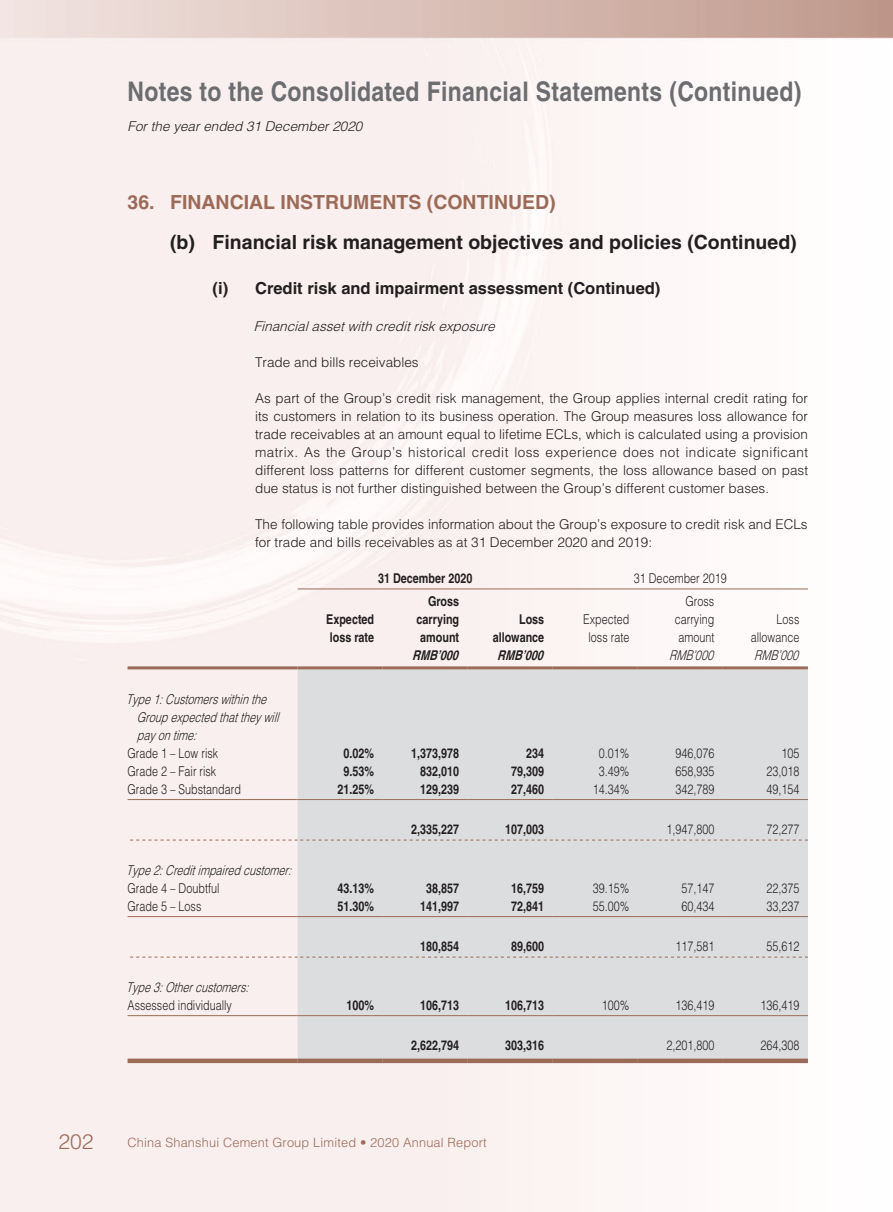
<style>
.page{position:relative;width:893px;height:1212px;background:#fff}
.page>*{position:absolute;margin:0;border:0;box-sizing:border-box;transform-origin:0 0}
.t1{font:700 27px "Helvetica LT Std";letter-spacing:.015em;color:#6c6d70;scale:.85 1}
.t2{font:300 21px "Helvetica LT Std";color:#9c6b58}
.t3{font:700 19.5px "Helvetica LT Std";color:#231f20}
.t4{font:700 19.5px "Helvetica LT Std";color:#9c6b58}
.t5{font:700 16.5px "Helvetica LT Std";color:#231f20}
.t6{font:300 13.5px/18px "Helvetica LT Std";color:#231f20;text-align:justify}
.t7{font:300 13.5px/18px "Helvetica LT Std";color:#231f20;text-align:center;scale:.8 1}
.t8{font:700 13.5px/18px "Helvetica LT Std";color:#231f20;scale:.8 1}
.t9{font:italic 300 13.5px/18px "Helvetica LT Std";color:#231f20;scale:.8 1}
.t10{font:italic 300 13.5px "Helvetica LT Std";color:#231f20}
.t11{font:italic 300 13.5px "Helvetica LT Std";color:#231f20}
.t12{font:italic 700 13.5px "Helvetica LT Std";color:#231f20;scale:.8 1}
.t13{font:300 12.75px "Helvetica LT Std";letter-spacing:.015em;color:#9c6b58}
</style>
<div class="page">
<div style="left:298px;top:669px;width:510px;height:389px;background:#dcdddf"></div>
<hr style="left:298px;top:588px;width:85px;height:1px;background:#9c6b58">
<hr style="left:383px;top:588px;width:85px;height:1px;background:#9c6b58">
<hr style="left:468px;top:588px;width:85px;height:1px;background:#9c6b58">
<hr style="left:553px;top:588px;width:85px;height:1px;background:#9c6b58">
<hr style="left:638px;top:588px;width:85px;height:1px;background:#9c6b58">
<hr style="left:723px;top:588px;width:85px;height:1px;background:#9c6b58">
<hr style="left:128px;top:666px;width:170px;height:3px;background:#9c6b58">
<hr style="left:298px;top:666px;width:85px;height:3px;background:#9c6b58">
<hr style="left:383px;top:666px;width:85px;height:3px;background:#9c6b58">
<hr style="left:468px;top:666px;width:85px;height:3px;background:#9c6b58">
<hr style="left:553px;top:666px;width:85px;height:3px;background:#9c6b58">
<hr style="left:638px;top:666px;width:85px;height:3px;background:#9c6b58">
<hr style="left:723px;top:666px;width:85px;height:3px;background:#9c6b58">
<hr style="left:128px;top:799px;width:170px;height:1px;background:#9c6b58">
<hr style="left:298px;top:799px;width:85px;height:1px;background:#9c6b58">
<hr style="left:383px;top:799px;width:85px;height:1px;background:#9c6b58">
<hr style="left:468px;top:799px;width:85px;height:1px;background:#9c6b58">
<hr style="left:553px;top:799px;width:85px;height:1px;background:#9c6b58">
<hr style="left:638px;top:799px;width:85px;height:1px;background:#9c6b58">
<hr style="left:723px;top:799px;width:85px;height:1px;background:#9c6b58">
<svg style="left:130px;top:840px;width:678px;height:1px"></svg>
<hr style="left:128px;top:916px;width:170px;height:1px;background:#9c6b58">
<hr style="left:298px;top:916px;width:85px;height:1px;background:#9c6b58">
<hr style="left:383px;top:916px;width:85px;height:1px;background:#9c6b58">
<hr style="left:468px;top:916px;width:85px;height:1px;background:#9c6b58">
<hr style="left:553px;top:916px;width:85px;height:1px;background:#9c6b58">
<hr style="left:638px;top:916px;width:85px;height:1px;background:#9c6b58">
<hr style="left:723px;top:916px;width:85px;height:1px;background:#9c6b58">
<svg style="left:130px;top:957px;width:678px;height:1px"></svg>
<hr style="left:128px;top:1015px;width:170px;height:1px;background:#9c6b58">
<hr style="left:298px;top:1015px;width:85px;height:1px;background:#9c6b58">
<hr style="left:383px;top:1015px;width:85px;height:1px;background:#9c6b58">
<hr style="left:468px;top:1015px;width:85px;height:1px;background:#9c6b58">
<hr style="left:553px;top:1015px;width:85px;height:1px;background:#9c6b58">
<hr style="left:638px;top:1015px;width:85px;height:1px;background:#9c6b58">
<hr style="left:723px;top:1015px;width:85px;height:1px;background:#9c6b58">
<div style="left:128px;top:1058px;width:170px;height:5px;background:#9c6b58"></div>
<div style="left:298px;top:1058px;width:85px;height:5px;background:#9c6b58"></div>
<div style="left:383px;top:1058px;width:85px;height:5px;background:#9c6b58"></div>
<div style="left:468px;top:1058px;width:85px;height:5px;background:#9c6b58"></div>
<div style="left:553px;top:1058px;width:85px;height:5px;background:#9c6b58"></div>
<div style="left:638px;top:1058px;width:85px;height:5px;background:#9c6b58"></div>
<div style="left:723px;top:1058px;width:85px;height:5px;background:#9c6b58"></div>
<h1 class="t1" style="left:128px;top:75px;width:794px">Notes to the Consolidated Financial Statements (Continued)</h1>
<p class="t11" style="left:128px;top:118px;width:236px">For the year ended 31 December 2020</p>
<h3 class="t4" style="left:128px;top:190px;width:430px">36. FINANCIAL INSTRUMENTS (CONTINUED)</h3>
<h3 class="t3" style="left:170px;top:230px;width:628px">(b) Financial risk management objectives and policies (Continued)</h3>
<p class="t5" style="left:213px;top:278px;width:449px">(i) Credit risk and impairment assessment (Continued)</p>
<p class="t10" style="left:254px;top:318px;width:247px">Financialassetwithcreditriskexposure</p>
<p class="t6" style="left:255px;top:353px;width:165px">Trade and bills receivables</p>
<p class="t6" style="left:255px;top:389px;width:555px">As part of the Group’s credit risk management, the Group applies internal credit rating for its customers in relation to its business operation. The Group measures loss allowance for trade receivables at an amount equal to lifetime ECLs, which is calculated using a provision matrix. As the Group’s historical credit loss experience does not indicate significant different loss patterns for different customer segments, the loss allowance based on past due status is not further distinguished between the Group’s different customer bases.</p>
<p class="t6" style="left:255px;top:515px;width:554px">The following table provides information about the Group’s exposure to credit risk and ECLs for trade and bills receivables as at 31 December 2020 and 2019:</p>
<p class="t8" style="left:378px;top:569px;width:119px">31 December 2020</p>
<p class="t7" style="left:634px;top:569px;width:118px">31 December 2019</p>
<p class="t8" style="left:326px;top:610px;width:62px">Expected loss rate</p>
<p class="t7" style="left:675px;top:592px;width:51px;text-align:justify;text-indent:11px">Gross carrying amount</p>
<p class="t8" style="left:417px;top:592px;width:55px;text-align:justify;text-indent:11px">Gross carrying amount</p>
<p class="t7" style="left:751px;top:610px;width:62px;text-align:right">Loss allowance</p>
<p class="t8" style="left:493px;top:610px;width:66px;text-align:right">Loss allowance</p>
<p class="t7" style="left:583px;top:610px;width:59px">Expected loss rate</p>
<p class="t12" style="left:412px;top:647px;width:64px">RMB’000</p>
<p class="t12" style="left:497px;top:647px;width:64px">RMB’000</p>
<p class="t9" style="left:669px;top:646px;width:62px">RMB’000</p>
<p class="t9" style="left:754px;top:646px;width:62px">RMB’000</p>
<p class="t9" style="left:137px;top:690px;width:184px;text-indent:-11px">Type1:Customerswithinthe<br>Groupexpectedthattheywill payontime:</p>
<p class="t7" style="left:128px;top:744px;width:115px">Grade 1 – Low risk</p>
<p class="t8" style="left:344px;top:744px;width:40px">0.02%</p>
<p class="t8" style="left:411px;top:744px;width:62px">1,373,978</p>
<p class="t8" style="left:526px;top:744px;width:24px">234</p>
<p class="t7" style="left:599px;top:744px;width:40px">0.01%</p>
<p class="t7" style="left:675px;top:744px;width:50px">946,076</p>
<p class="t7" style="left:781px;top:744px;width:24px">105</p>
<p class="t7" style="left:128px;top:762px;width:113px">Grade 2 – Fair risk</p>
<p class="t8" style="left:344px;top:762px;width:40px">9.53%</p>
<p class="t8" style="left:420px;top:762px;width:50px">832,010</p>
<p class="t8" style="left:511px;top:762px;width:43px">79,309</p>
<p class="t7" style="left:599px;top:762px;width:40px">3.49%</p>
<p class="t7" style="left:675px;top:762px;width:50px">658,935</p>
<p class="t7" style="left:766px;top:762px;width:43px">23,018</p>
<p class="t7" style="left:128px;top:780px;width:143px">Grade 3 – Substandard</p>
<p class="t8" style="left:338px;top:780px;width:47px">21.25%</p>
<p class="t8" style="left:420px;top:780px;width:50px">129,239</p>
<p class="t8" style="left:511px;top:780px;width:43px">27,460</p>
<p class="t7" style="left:593px;top:780px;width:47px">14.34%</p>
<p class="t7" style="left:675px;top:780px;width:50px">342,789</p>
<p class="t7" style="left:766px;top:780px;width:43px">49,154</p>
<p class="t8" style="left:411px;top:820px;width:62px">2,335,227</p>
<p class="t8" style="left:505px;top:820px;width:50px">107,003</p>
<p class="t7" style="left:666px;top:820px;width:62px">1,947,800</p>
<p class="t7" style="left:766px;top:820px;width:43px">72,277</p>
<p class="t9" style="left:126px;top:861px;width:213px">Type2:Creditimpairedcustomer:</p>
<p class="t7" style="left:128px;top:879px;width:116px">Grade 4 – Doubtful</p>
<p class="t8" style="left:338px;top:879px;width:47px">43.13%</p>
<p class="t8" style="left:426px;top:879px;width:43px">38,857</p>
<p class="t8" style="left:511px;top:879px;width:43px">16,759</p>
<p class="t7" style="left:593px;top:879px;width:47px">39.15%</p>
<p class="t7" style="left:681px;top:879px;width:43px">57,147</p>
<p class="t7" style="left:766px;top:879px;width:43px">22,375</p>
<p class="t7" style="left:128px;top:897px;width:94px">Grade 5 – Loss</p>
<p class="t8" style="left:338px;top:897px;width:47px">51.30%</p>
<p class="t8" style="left:420px;top:897px;width:50px">141,997</p>
<p class="t8" style="left:511px;top:897px;width:43px">72,841</p>
<p class="t7" style="left:593px;top:897px;width:47px">55.00%</p>
<p class="t7" style="left:681px;top:897px;width:43px">60,434</p>
<p class="t7" style="left:766px;top:897px;width:43px">33,237</p>
<p class="t8" style="left:420px;top:937px;width:50px">180,854</p>
<p class="t8" style="left:511px;top:937px;width:43px">89,600</p>
<p class="t7" style="left:675px;top:937px;width:50px">117,581</p>
<p class="t7" style="left:766px;top:937px;width:43px">55,612</p>
<p class="t9" style="left:126px;top:978px;width:160px">Type3:Othercustomers:</p>
<p class="t7" style="left:128px;top:996px;width:132px">Assessed individually</p>
<p class="t8" style="left:347px;top:996px;width:36px">100%</p>
<p class="t8" style="left:420px;top:996px;width:50px">106,713</p>
<p class="t8" style="left:505px;top:996px;width:50px">106,713</p>
<p class="t7" style="left:602px;top:996px;width:36px">100%</p>
<p class="t7" style="left:675px;top:996px;width:50px">136,419</p>
<p class="t7" style="left:760px;top:996px;width:50px">136,419</p>
<p class="t8" style="left:411px;top:1036px;width:62px">2,622,794</p>
<p class="t8" style="left:505px;top:1036px;width:50px">303,316</p>
<p class="t7" style="left:666px;top:1036px;width:62px">2,201,800</p>
<p class="t7" style="left:760px;top:1036px;width:50px">264,308</p>
<h2 class="t2" style="left:59px;top:1128px;width:37px">202</h2>
<p class="t13" style="left:128px;top:1134px;width:361px">China Shanshui Cement Group Limited • 2020 Annual Report</p>
</div>
